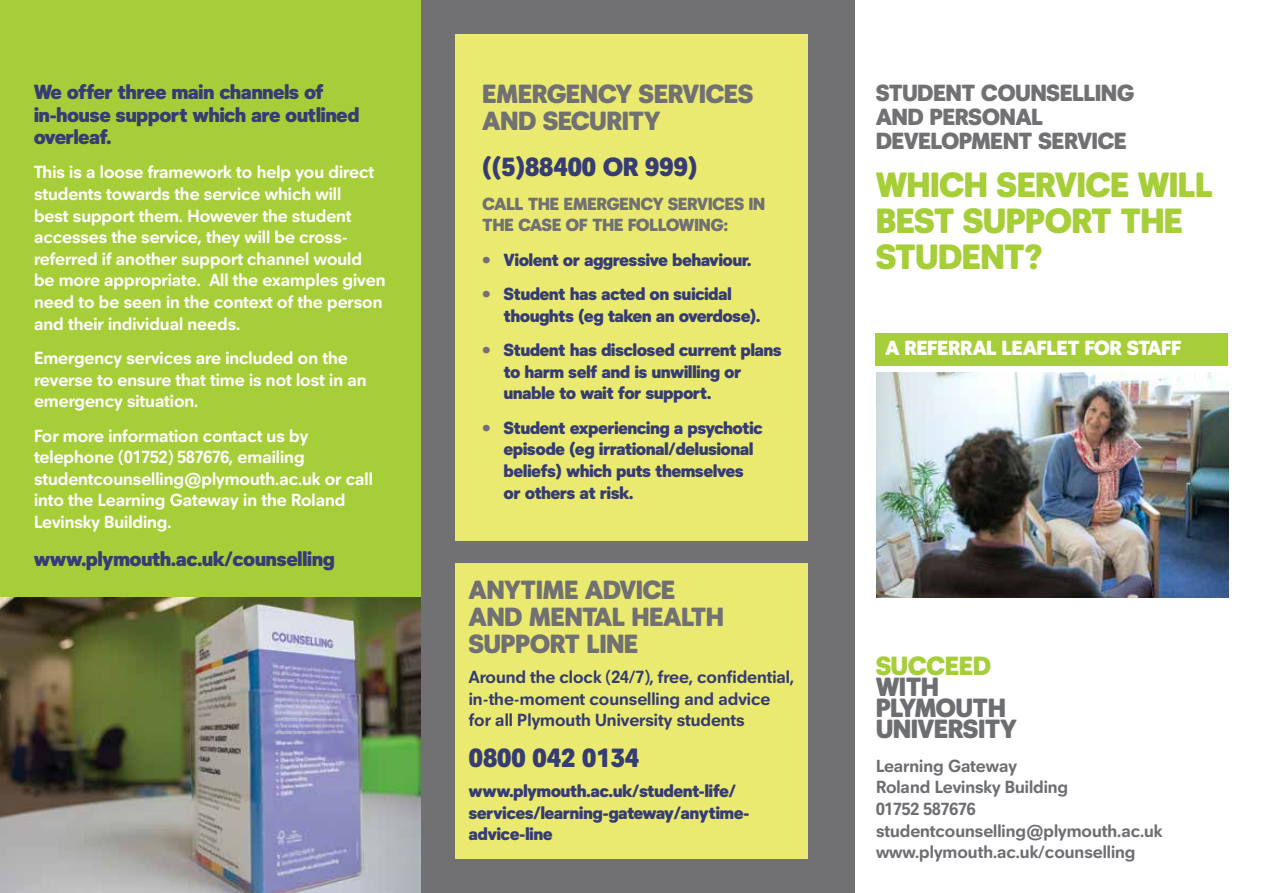
<style>
.page{position:relative;width:1263px;height:893px;background:#fff}
.page>*{position:absolute;margin:0;border:0;box-sizing:border-box;transform-origin:0 0}
.t1{font:900 36px/36px "Neuzeitfor Plymouth";color:#a6ce39}
.t2{font:900 27px/27px "Neuzeitfor Plymouth";color:#717073}
.t3{font:900 27px "Neuzeitfor Plymouth";color:#363c74}
.t4{font:900 27px/21.1px "Neuzeitfor Plymouth";color:#6d6e71}
.t5{font:900 27px "Neuzeitfor Plymouth";color:#a6ce39}
.t6{font:900 24px/24px "Neuzeitfor Plymouth";color:#717073}
.t7{font:900 21px/22.5px "Neuzeitfor Plymouth";color:#363c74}
.t8{font:900 21px "Neuzeitfor Plymouth";color:#fff}
.t9{font:700 18px/21.6px "Neuzeitfor Plymouth";color:#fff}
.t10{font:900 18px/21.6px "Neuzeitfor Plymouth";color:#363c74}
.t11{font:700 18px/21.6px "Neuzeitfor Plymouth";color:#6d6e71}
.t12{font:700 18px/21.6px "Neuzeitfor Plymouth";color:#363c74}
.t13{font:900 18px/21.6px "Neuzeitfor Plymouth";color:#717073}
.s1{color:#717073}
</style>
<div class="page">
<div style="left:875px;top:333px;width:353px;height:33px;background:#a6ce39"></div>
<div style="left:0;top:0;width:421px;height:893px;background:#a6ce39"></div>
<img style="left:876px;top:372px;width:353px;height:226px">
<img style="left:0;top:598px;width:421px;height:295px">
<div style="left:421px;top:0;width:434px;height:893px;background:#717073"></div>
<div style="left:455px;top:34px;width:353px;height:506px;background:#ebea70"></div>
<div style="left:455px;top:564px;width:353px;height:295px;background:#ebea70"></div>
<p class="t7" style="left:34px;top:80px;width:327px">We offer three main channels of in-house support which are outlined overleaf.</p>
<p class="t9" style="left:34px;top:161px;width:353px">This is a loose framework to help you direct students towards the service which will<br>best support them. However the student accesses the service, they will be cross&shy;referred if another support channel would be more appropriate. All the examples given need to be seen in the context of the person and their individual needs.</p>
<p class="t9" style="left:34px;top:347px;width:334px">Emergency services are included on the reverse to ensure that time is not lost in an emergency situation.</p>
<p class="t9" style="left:34px;top:425px;width:340px">For more information contact us by telephone (01752) 587676, emailing studentcounselling@plymouth.ac.uk or call into the Learning Gateway in the Roland Levinsky Building.</p>
<p class="t7" style="left:34px;top:547px;width:302px">www.plymouth.ac.uk/counselling</p>
<h2 class="t2" style="left:483px;top:80px;width:272px">EMERGENCY SERVICES<br>AND SECURITY</h2>
<h2 class="t3" style="left:483px;top:149px;width:216px">((5)88400 OR 999)</h2>
<p class="t13" style="left:483px;top:192px;width:284px">CALL THE EMERGENCY SERVICES IN<br>THE CASE OF THE FOLLOWING:</p>
<p class="t10" style="left:483px;top:248px;width:270px"><span class="s1">•</span> Violent or aggressive behaviour.</p>
<p class="t10" style="left:504px;top:283px;width:258px;text-indent:-21px"><span class="s1">•</span> Student has acted on suicidal thoughts (eg taken an overdose).</p>
<p class="t10" style="left:504px;top:339px;width:279px;text-indent:-21px"><span class="s1">•</span> Student has disclosed current plans to harm self and is unwilling or unable to wait for support.</p>
<p class="t10" style="left:504px;top:416px;width:260px;text-indent:-21px"><span class="s1">•</span> Student experiencing a psychotic episode (eg irrational/delusional beliefs) which puts themselves or others at risk.</p>
<h2 class="t2" style="left:469px;top:575px;width:256px">ANYTIME ADVICE<br>AND MENTAL HEALTH<br>SUPPORT LINE</h2>
<p class="t12" style="left:469px;top:666px;width:327px">Around the clock (24/7), free, confidential, in-the-moment counselling and advice for all Plymouth University students</p>
<h2 class="t3" style="left:469px;top:741px;width:172px">0800 042 0134</h2>
<p class="t10" style="left:469px;top:780px;width:282px">www.plymouth.ac.uk/student-life/ services/learning-gateway/anytime&shy;advice-line</p>
<h3 class="t6" style="left:876px;top:80px;width:260px">STUDENT COUNSELLING<br>AND PERSONAL<br>DEVELOPMENT SERVICE</h3>
<h1 class="t1" style="left:876px;top:165px;width:338px">WHICH SERVICE WILL<br>BEST SUPPORT THE<br>STUDENT?</h1>
<p class="t8" style="left:885px;top:335px;width:297px">A REFERRAL LEAFLET FOR STAFF</p>
<h2 class="t5" style="left:876px;top:648px;width:116px">SUCCEED</h2>
<h2 class="t4" style="left:876px;top:675px;width:142px">WITH<br>PLYMOUTH<br>UNIVERSITY</h2>
<p class="t11" style="left:876px;top:755px;width:288px">Learning Gateway<br>Roland Levinsky Building<br>01752 587676 studentcounselling@plymouth.ac.uk www.plymouth.ac.uk/counselling</p>
</div>
